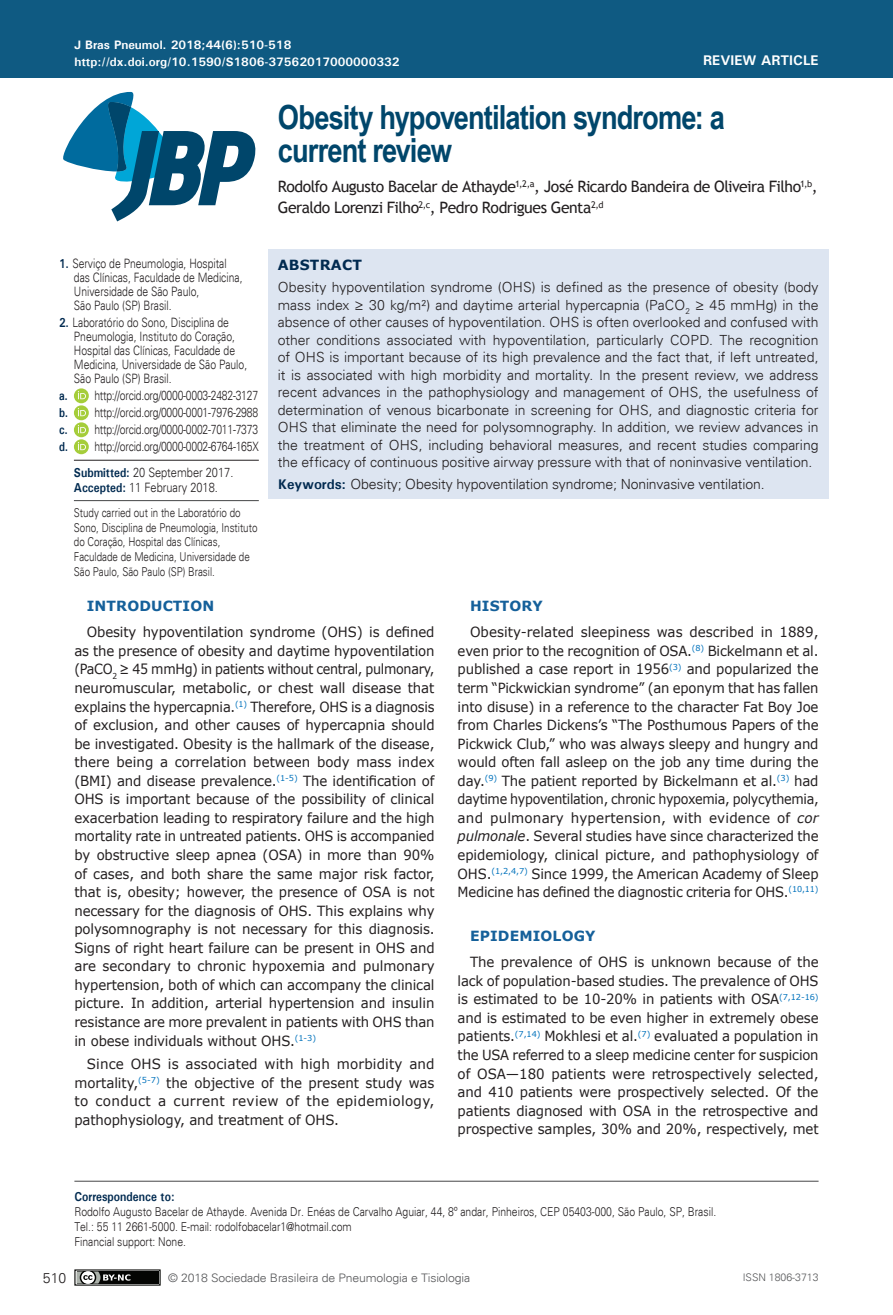
<style>
.page{position:relative;width:893px;height:1315px;background:#fff}
.page>*{position:absolute;margin:0;border:0;box-sizing:border-box;transform-origin:0 0}
.t1{font:700 33.25px/33.2px "Arial Narrow";letter-spacing:-.03em;color:#00466b}
.t2{font:15.75px/21px "Trebuchet MS";letter-spacing:-.035em;color:#231f20}
.t3{font:14px/18.6px "Verdana";letter-spacing:-.01em;color:#231f20;text-align:justify;scale:.95 1}
.t4{font:14px/18.6px "Verdana";letter-spacing:-.01em;color:#231f20;text-align:justify;scale:.96 1}
.t5{font:300 14px/17.5px "Univers";letter-spacing:-.01em;color:#231f20;text-align:justify}
.t6{font:700 14px "Verdana";letter-spacing:.01em;color:#15609a}
.t7{font:700 14px "Univers";color:#fff}
.t8{font:700 14px "Verdana";letter-spacing:.015em;color:#012a50}
.t9{font:300 12.95px/14px "Univers";color:#231f20;scale:.8 1}
.t10{font:300 12.95px/14.9px "Univers";color:#231f20;scale:.85 1}
.t11{font:700 12.95px "Univers";color:#012a50;scale:.85 1}
.t12{font:300 12.25px/14.7px "Univers";color:#231f20;scale:.85 1}
.t13{font:300 12.25px/14.7px "Univers";color:#231f20;scale:.8 1}
.t14{font:700 12.25px "Univers";color:#fff}
.t15{font:300 11.72px "Univers";letter-spacing:-.01em;color:#57585a;scale:1.04 1}
.t16{font:300 10.5px "Univers";color:#57585a}
.s1{font-weight:700;color:#012a50}
.s2{font-style:italic}
</style>
<div class="page">
<div style="left:0;top:0;width:893px;height:78px;background:#0f5a82"></div>
<svg style="left:63px;top:91px;width:193px;height:130px"></svg>
<div style="left:75px;top:1270px;width:85px;height:15px;background:#040503"></div>
<div style="left:74px;top:1269px;width:87px;height:16px;border:1px solid #040503"></div>
<svg style="left:74px;top:1269px;width:56px;height:17px"></svg>
<div style="left:268px;top:249px;width:560px;height:250px;background:#dde5f1"></div>
<hr style="left:74px;top:1180px;width:745px;height:1px;background:#454647">
<svg style="left:74px;top:388px;width:15px;height:15px"></svg>
<svg style="left:78px;top:391px;width:8px;height:8px"></svg>
<svg style="left:74px;top:405px;width:15px;height:15px"></svg>
<svg style="left:78px;top:408px;width:8px;height:8px"></svg>
<svg style="left:74px;top:422px;width:15px;height:15px"></svg>
<svg style="left:78px;top:425px;width:8px;height:8px"></svg>
<svg style="left:74px;top:439px;width:15px;height:15px"></svg>
<svg style="left:78px;top:442px;width:8px;height:8px"></svg>
<hr style="left:74px;top:460px;width:185px;height:1px;background:#231f20">
<hr style="left:74px;top:500px;width:185px;height:1px;background:#454647">
<p class="t14" style="left:74px;top:38px;width:218px">J Bras Pneumol. 2018;44(6):510-518</p>
<p class="t14" style="left:74px;top:54px;width:327px">http://dx.doi.org/10.1590/S1806-37562017000000332</p>
<p class="t7" style="left:703px;top:52px;width:117px">REVIEW ARTICLE</p>
<p class="t9" style="left:74px;top:257px;width:212px;text-indent:-15px"><span class="s1">1.</span> Serviço de Pneumologia, Hospital das Clínicas, Faculdade de Medicina,<br>Universidade de São Paulo,<br>São Paulo (SP) Brasil.</p>
<p class="t9" style="left:74px;top:316px;width:218px;text-indent:-15px"><span class="s1">2.</span> Laboratório do Sono, Disciplina de Pneumologia, Instituto do Coração, Hospital das Clínicas, Faculdade de Medicina, Universidade de São Paulo, São Paulo (SP) Brasil.</p>
<p class="t9" style="left:59px;top:387px;width:251px;line-height:17px;text-align:justify"><span class="s1">a.</span> http://orcid.org/0000-0003-2482-3127 <span class="s1">b.</span> http://orcid.org/0000-0001-7976-2988 <span class="s1">c.</span> http://orcid.org/0000-0002-7011-7373 <span class="s1">d.</span> http://orcid.org/0000-0002-6764-165X</p>
<p class="t10" style="left:74px;top:465px;width:189px"><span class="s1">Submitted:</span> 20 September 2017.<br><span class="s1">Accepted:</span> 11 February 2018.</p>
<p class="t13" style="left:74px;top:505px;width:231px">Study carried out in the Laboratório do Sono, Disciplina de Pneumologia, Instituto do Coração, Hospital das Clínicas, Faculdade de Medicina, Universidade de São Paulo, São Paulo (SP) Brasil.</p>
<h1 class="t1" style="left:278px;top:99px;width:449px">Obesity hypoventilation syndrome: a current review</h1>
<p class="t2" style="left:278px;top:176px;width:541px">Rodolfo Augusto Bacelar de Athayde<sup>1,2,a</sup>, José Ricardo Bandeira de Oliveira Filho<sup>1,b</sup>,<br>Geraldo Lorenzi Filho<sup>2,c</sup>, Pedro Rodrigues Genta<sup>2,d</sup></p>
<p class="t8" style="left:278px;top:254px;width:86px">ABSTRACT</p>
<p class="t5" style="left:278px;top:278px;width:542px">Obesity hypoventilation syndrome (OHS) is defined as the presence of obesity (body mass index ≥ 30 kg/m²) and daytime arterial hypercapnia (PaCO<sub>2</sub> ≥ 45 mmHg) in the absence of other causes of hypoventilation. OHS is often overlooked and confused with other conditions associated with hypoventilation, particularly COPD. The recognition of OHS is important because of its high prevalence and the fact that, if left untreated, it is associated with high morbidity and mortality. In the present review, we address recent advances in the pathophysiology and management of OHS, the usefulness of determination of venous bicarbonate in screening for OHS, and diagnostic criteria for OHS that eliminate the need for polysomnography. In addition, we review advances in the treatment of OHS, including behavioral measures, and recent studies comparing the efficacy of continuous positive airway pressure with that of noninvasive ventilation.</p>
<p class="t5" style="left:278px;top:475px;width:488px"><span class="s1">Keywords:</span> Obesity; Obesity hypoventilation syndrome; Noninvasive ventilation.</p>
<p class="t6" style="left:87px;top:596px;width:129px">INTRODUCTION</p>
<p class="t3" style="left:74px;top:623px;width:381px;text-indent:12px">Obesity hypoventilation syndrome (OHS) is defined as the presence of obesity and daytime hypoventilation (PaCO<sub>2</sub> ≥ 45 mmHg) in patients without central, pulmonary, neuromuscular, metabolic, or chest wall disease that explains the hypercapnia.<sup>(1)</sup> Therefore, OHS is a diagnosis of exclusion, and other causes of hypercapnia should be investigated. Obesity is the hallmark of the disease, there being a correlation between body mass index (BMI) and disease prevalence.<sup>(1-5)</sup> The identification of OHS is important because of the possibility of clinical exacerbation leading to respiratory failure and the high mortality rate in untreated patients. OHS is accompanied by obstructive sleep apnea (OSA) in more than 90% of cases, and both share the same major risk factor, that is, obesity; however, the presence of OSA is not necessary for the diagnosis of OHS. This explains why polysomnography is not necessary for this diagnosis.<br>Signs of right heart failure can be present in OHS and are secondary to chronic hypoxemia and pulmonary hypertension, both of which can accompany the clinical picture. In addition, arterial hypertension and insulin resistance are more prevalent in patients with OHS than in obese individuals without OHS.<sup>(1-3)</sup></p>
<p class="t4" style="left:74px;top:1054px;width:377px;text-indent:12px">Since OHS is associated with high morbidity and mortality,<sup>(5-7)</sup> the objective of the present study was to conduct a current review of the epidemiology, pathophysiology, and treatment of OHS.</p>
<p class="t6" style="left:470px;top:596px;width:74px">HISTORY</p>
<p class="t4" style="left:458px;top:623px;width:378px;text-indent:12px">Obesity-related sleepiness was described in 1889, even prior to the recognition of OSA.<sup>(8)</sup> Bickelmann et al. published a case report in 1956<sup>(3)</sup> and popularized the term “Pickwickian syndrome” (an eponym that has fallen into disuse) in a reference to the character Fat Boy Joe from Charles Dickens’s “The Posthumous Papers of the Pickwick Club,” who was always sleepy and hungry and would often fall asleep on the job any time during the day.<sup>(9)</sup> The patient reported by Bickelmann et al.<sup>(3)</sup> had daytime hypoventilation, chronic hypoxemia, polycythemia, and pulmonary hypertension, with evidence of <span class="s2">cor pulmonale</span>. Several studies have since characterized the epidemiology, clinical picture, and pathophysiology of OHS.<sup>(1,2,4,7)</sup> Since 1999, the American Academy of Sleep Medicine has defined the diagnostic criteria for OHS.<sup>(10,11)</sup></p>
<p class="t6" style="left:470px;top:926px;width:127px">EPIDEMIOLOGY</p>
<p class="t3" style="left:458px;top:952px;width:381px;text-indent:12px">The prevalence of OHS is unknown because of the lack of population-based studies. The prevalence of OHS is estimated to be 10-20% in patients with OSA<sup>(7,12-16) </sup>and is estimated to be even higher in extremely obese patients.<sup>(7,14)</sup> Mokhlesi et al.<sup>(7)</sup> evaluated a population in the USA referred to a sleep medicine center for suspicion of OSA—180 patients were retrospectively selected, and 410 patients were prospectively selected. Of the patients diagnosed with OSA in the retrospective and prospective samples, 30% and 20%, respectively, met</p>
<p class="t11" style="left:74px;top:1189px;width:119px">Correspondence to:</p>
<p class="t12" style="left:74px;top:1204px;width:757px">Rodolfo Augusto Bacelar de Athayde. Avenida Dr. Enéas de Carvalho Aguiar, 44, 8º andar, Pinheiros, CEP 05403-000, São Paulo, SP, Brasil.<br>Tel.: 55 11 2661-5000. E-mail: rodolfobacelar1@hotmail.com<br>Financial support: None.</p>
<p class="t5" style="left:43px;top:1269px;width:25px">510</p>
<p class="t15" style="left:168px;top:1270px;width:292px">© 2018 Sociedade Brasileira de Pneumologia e Tisiologia</p>
<p class="t16" style="left:743px;top:1271px;width:77px">ISSN 1806-3713</p>
</div>
